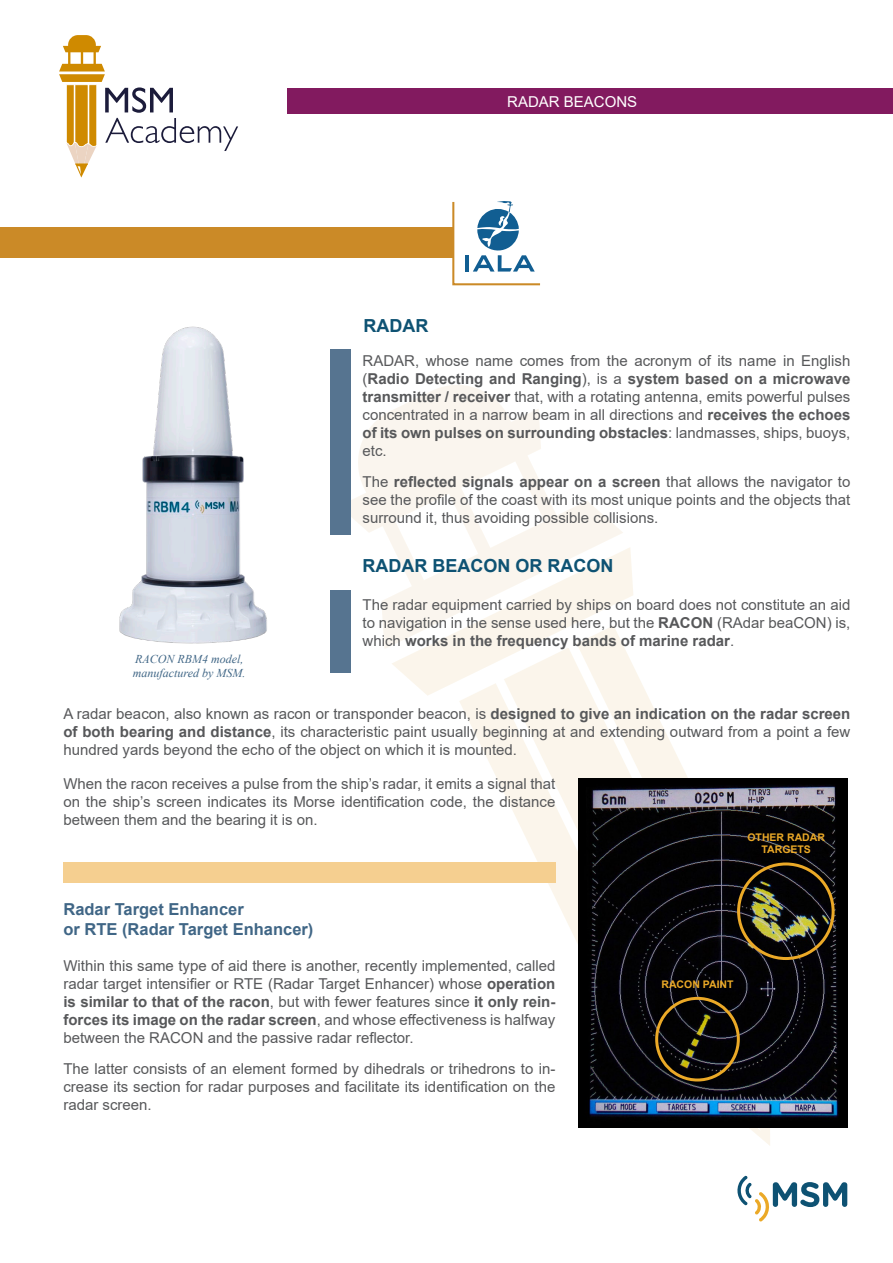
<style>
.page{position:relative;width:893px;height:1263px;background:#fff}
.page>*{position:absolute;margin:0;border:0;box-sizing:border-box;transform-origin:0 0}
.t1{font:700 18px "Arial";color:#0e5273}
.t2{font:700 16.5px "Arial";color:#406686}
.t3{font:15px/18px "Arial";color:#57585a;text-align:justify}
.t4{font:15px "Arial";color:#fff}
.t5{font:italic 12px/14.4px "Times New Roman";color:#406686}
.t6{font:700 10.5px "Arial";color:#eba927}
.s1{font-weight:700}
</style>
<div class="page">
<svg style="left:594px;top:1127px;width:176px;height:19px"></svg>
<svg style="left:339px;top:385px;width:284px;height:264px"></svg>
<svg style="left:391px;top:547px;width:242px;height:149px"></svg>
<svg style="left:453px;top:619px;width:235px;height:392px"></svg>
<div style="left:287px;top:89px;width:606px;height:25px;background:#821a5f"></div>
<svg style="left:737px;top:1175px;width:110px;height:47px"></svg>
<svg style="left:59px;top:35px;width:179px;height:143px"></svg>
<div style="left:0;top:228px;width:454px;height:30px;background:#cb8a27"></div>
<svg style="left:451px;top:201px;width:90px;height:85px"></svg>
<div style="left:331px;top:349px;width:20px;height:185px;background:#567490"></div>
<img style="left:579px;top:778px;width:268px;height:349px">
<img style="left:119px;top:326px;width:148px;height:318px">
<div style="left:331px;top:590px;width:20px;height:83px;background:#567490"></div>
<div style="left:63px;top:862px;width:492px;height:21px;background:#f5cf90"></div>
<div style="left:655px;top:997px;width:85px;height:84px;border:3px solid #eba927;border-radius:50%"></div>
<div style="left:737px;top:862px;width:98px;height:98px;border:3px solid #eba927;border-radius:50%"></div>
<p class="t4" style="left:507px;top:91px;width:132px">RADAR BEACONS</p>
<p class="t1" style="left:364px;top:313px;width:66px">RADAR</p>
<p class="t3" style="left:362px;top:352px;width:489px">RADAR, whose name comes from the acronym of its name in English (<span class="s1">Radio Detecting and Ranging</span>), is a <span class="s1">system based on a microwave transmitter / receiver</span> that, with a rotating antenna, emits powerful pulses concentrated in a narrow beam in all directions and <span class="s1">receives the echoes of its own pulses on surrounding obstacles</span>: landmasses, ships, buoys, etc.</p>
<p class="t3" style="left:362px;top:473px;width:489px">The <span class="s1">reflected signals appear on a screen</span> that allows the navigator to see the profile of the coast with its most unique points and the objects that surround it, thus avoiding possible collisions.</p>
<p class="t1" style="left:362px;top:553px;width:252px">RADAR BEACON OR RACON</p>
<p class="t5" style="left:133px;top:651px;width:114px">RACON RBM4 model, manufactured by MSM.</p>
<p class="t3" style="left:362px;top:596px;width:489px">The radar equipment carried by ships on board does not constitute an aid to navigation in the sense used here, but the <span class="s1">RACON</span> (RAdar beaCON) is, which <span class="s1">works in the frequency bands of marine radar</span>.</p>
<p class="t3" style="left:63px;top:705px;width:788px">A radar beacon, also known as racon or transponder beacon, is <span class="s1">designed to give an indication on the radar screen of both bearing and distance</span>, its characteristic paint usually beginning at and extending outward from a point a few hundred yards beyond the echo of the object on which it is mounted.</p>
<p class="t3" style="left:63px;top:775px;width:493px">When the racon receives a pulse from the ship’s radar, it emits a signal that on the ship’s screen indicates its Morse identification code, the distance between them and the bearing it is on.</p>
<p class="t2" style="left:63px;top:897px;width:182px">Radar Target Enhancer</p>
<p class="t2" style="left:63px;top:917px;width:251px">or RTE (Radar Target Enhancer)</p>
<p class="t3" style="left:63px;top:956px;width:493px">Within this same type of aid there is another, recently implemented, called radar target intensifier or RTE (Radar Target Enhancer) whose <span class="s1">operation is similar to that of the racon</span>, but with fewer features since <span class="s1">it only rein&shy;forces its image on the radar screen</span>, and whose effectiveness is halfway between the RACON and the passive radar reflector.</p>
<p class="t3" style="left:63px;top:1059px;width:493px">The latter consists of an element formed by dihedrals or trihedrons to in&shy;crease its section for radar purposes and facilitate its identification on the radar screen.</p>
<p class="t6" style="left:747px;top:829px;width:79px">OTHER RADAR</p>
<p class="t6" style="left:761px;top:842px;width:51px">TARGETS</p>
<p class="t6" style="left:661px;top:977px;width:74px">RACON PAINT</p>
</div>
